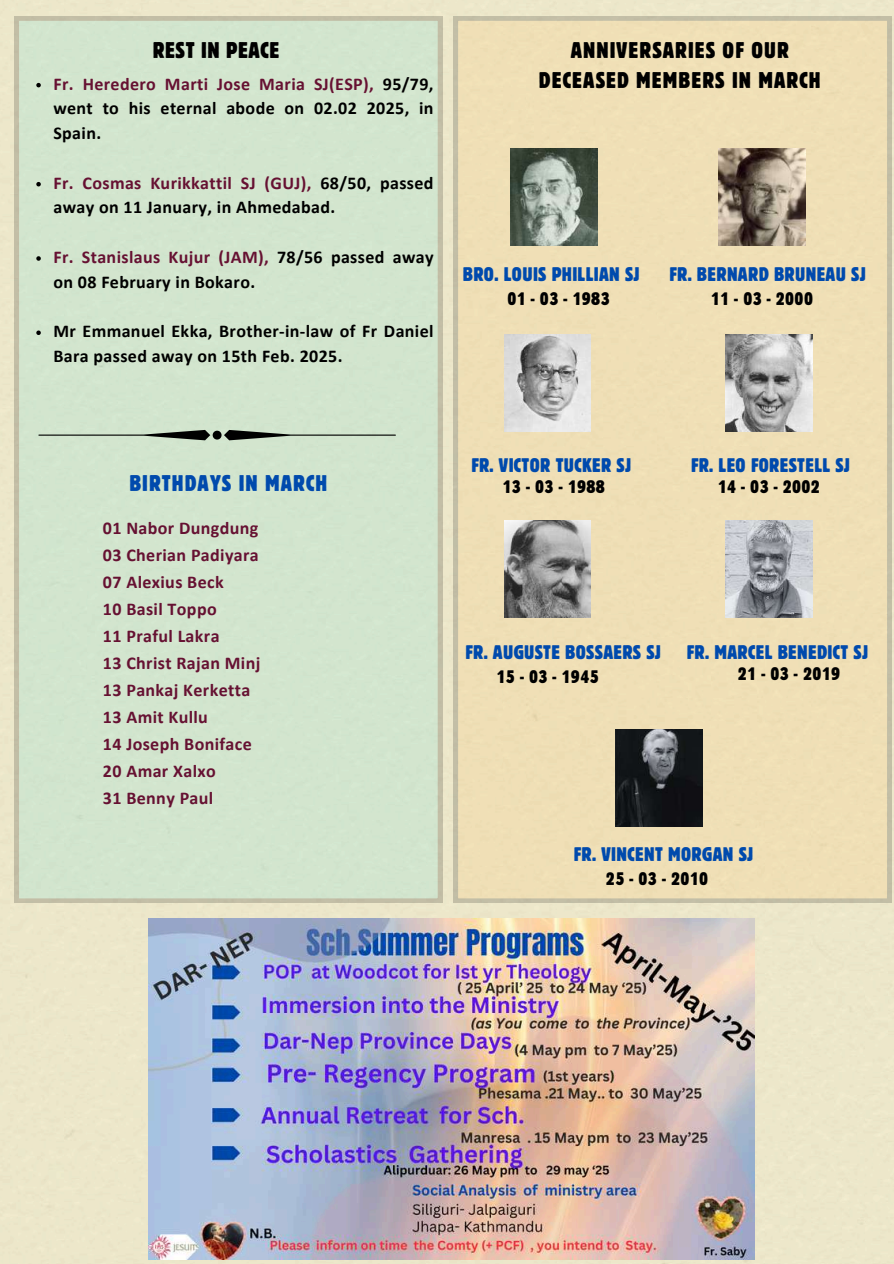
<style>
.page{position:relative;width:894px;height:1264px;background:#fff}
.page>*{position:absolute;margin:0;border:0;box-sizing:border-box;transform-origin:0 0}
.t1{font:condensed 22.5px/29.2px "Block W1 G";letter-spacing:.05em;color:#000;text-align:center}
.t2{font:condensed 22.5px "Block W1 G";letter-spacing:.05em;color:#004aad}
.t3{font:condensed 22.5px "Block W1 G";letter-spacing:.03em;color:#000}
.t4{font:condensed 19.5px "Block W1 G";letter-spacing:.02em;color:#004aad}
.t5{font:700 18px/24.8px "Calibri";letter-spacing:.02em;color:#000}
.t6{font:700 18px/27px "Calibri";letter-spacing:.02em;color:#661132}
.t7{font:condensed 18px "Block W1 G";letter-spacing:.02em;color:#000}
.s1{color:#661132}
</style>
<div class="page">
<div style="left:0;top:0;width:893px;height:1263px;background:#ede7ca"></div>
<div style="left:15px;top:16px;width:427px;height:886px;background:#d3e5ce"></div>
<div style="left:453px;top:16px;width:438px;height:886px;background:#f0dfb6"></div>
<svg style="left:38px;top:430px;width:357px;height:10px"></svg>
<img style="left:510px;top:148px;width:87px;height:97px">
<img style="left:718px;top:148px;width:87px;height:97px">
<img style="left:504px;top:334px;width:86px;height:97px">
<img style="left:725px;top:334px;width:87px;height:97px">
<img style="left:504px;top:520px;width:86px;height:97px">
<img style="left:725px;top:520px;width:87px;height:97px">
<img style="left:615px;top:729px;width:86px;height:98px">
<img style="left:149px;top:918px;width:605px;height:341px">
<svg style="left:36px;top:83px;width:5px;height:4px"></svg>
<svg style="left:36px;top:182px;width:5px;height:4px"></svg>
<svg style="left:36px;top:256px;width:5px;height:5px"></svg>
<svg style="left:36px;top:330px;width:5px;height:5px"></svg>
<p class="t3" style="left:153px;top:36px;width:128px">REST IN PEACE</p>
<p class="t5" style="left:53px;top:73px;width:381px;text-align:justify"><span class="s1">Fr. Heredero Marti Jose Maria SJ(ESP),</span> 95/79, went to his eternal abode on 02.02 2025, in Spain.</p>
<p class="t5" style="left:53px;top:172px;width:381px"><span class="s1">Fr. Cosmas Kurikkattil SJ (GUJ),</span> 68/50, passed away on 11 January, in Ahmedabad.</p>
<p class="t5" style="left:53px;top:246px;width:381px"><span class="s1">Fr. Stanislaus Kujur (JAM),</span> 78/56 passed away on 08 February in Bokaro.</p>
<p class="t5" style="left:53px;top:320px;width:381px">Mr Emmanuel Ekka, Brother-in-law of Fr Daniel<br>Bara passed away on 15th Feb. 2025.</p>
<p class="t1" style="left:538px;top:35px;width:283px">ANNIVERSARIES OF OUR<br>DECEASED MEMBERS IN MARCH</p>
<p class="t4" style="left:462px;top:261px;width:178px">BRO. LOUIS PHILLIAN SJ</p>
<p class="t7" style="left:507px;top:287px;width:104px">01 - 03 - 1983</p>
<p class="t4" style="left:669px;top:261px;width:198px">FR. BERNARD BRUNEAU SJ</p>
<p class="t7" style="left:710px;top:287px;width:104px">11 - 03 - 2000</p>
<p class="t2" style="left:129px;top:468px;width:199px">BIRTHDAYS IN MARCH</p>
<p class="t6" style="left:103px;top:515px;width:159px">01 Nabor Dungdung<br>03 Cherian Padiyara<br>07 Alexius Beck<br>10 Basil Toppo<br>11 Praful Lakra<br>13 Christ Rajan Minj<br>13 Pankaj Kerketta<br>13 Amit Kullu<br>14 Joseph Boniface<br>20 Amar Xalxo<br>31 Benny Paul</p>
<p class="t4" style="left:471px;top:453px;width:161px">FR. VICTOR TUCKER SJ</p>
<p class="t4" style="left:690px;top:453px;width:160px">FR. LEO FORESTELL SJ</p>
<p class="t7" style="left:502px;top:475px;width:104px">13 - 03 - 1988</p>
<p class="t7" style="left:717px;top:475px;width:104px">14 - 03 - 2002</p>
<p class="t4" style="left:465px;top:639px;width:197px">FR. AUGUSTE BOSSAERS SJ</p>
<p class="t4" style="left:686px;top:639px;width:183px">FR. MARCEL BENEDICT SJ</p>
<p class="t7" style="left:737px;top:662px;width:104px">21 - 03 - 2019</p>
<p class="t7" style="left:496px;top:665px;width:104px">15 - 03 - 1945</p>
<p class="t4" style="left:573px;top:841px;width:181px">FR. VINCENT MORGAN SJ</p>
<p class="t7" style="left:605px;top:867px;width:104px">25 - 03 - 2010</p>
</div>
